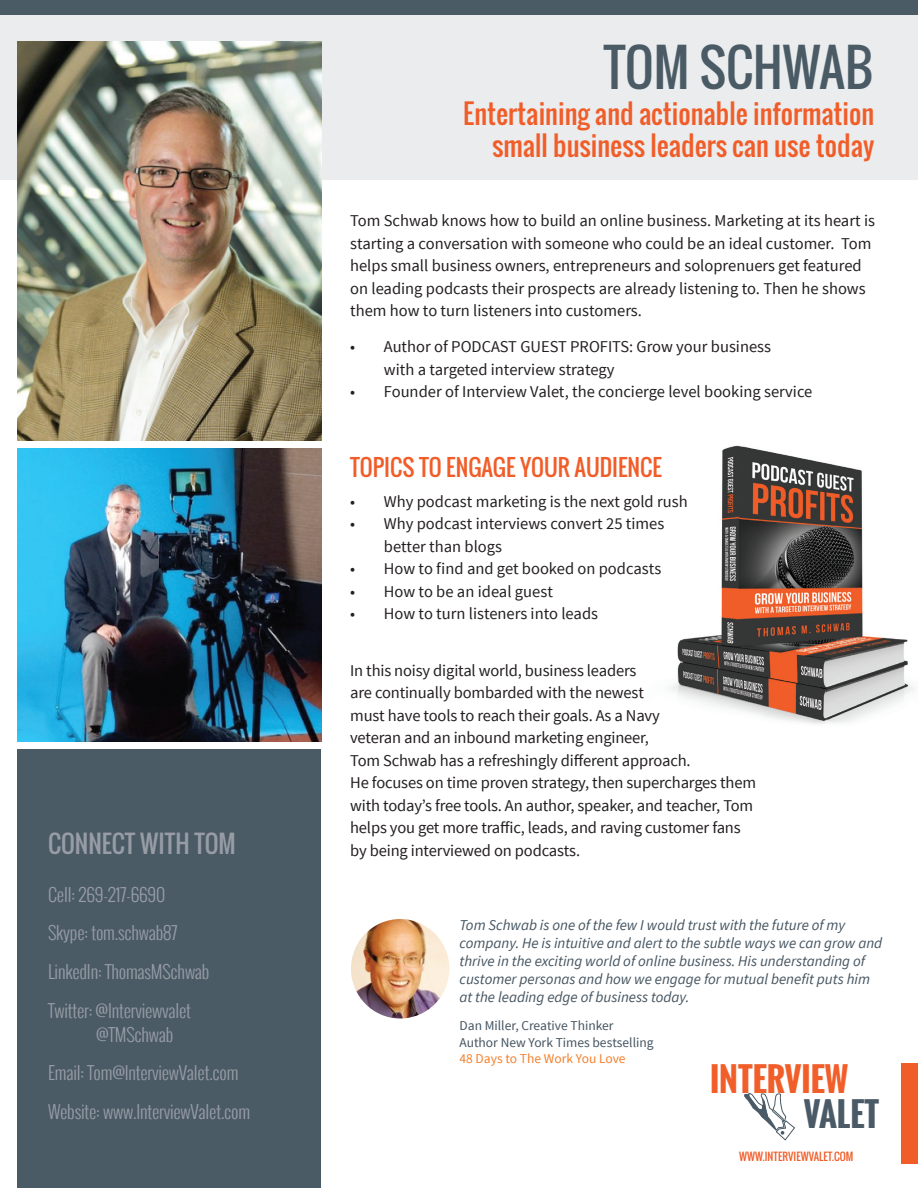
<style>
.page{position:relative;width:918px;height:1188px;background:#fff}
.page>*{position:absolute;margin:0;border:0;box-sizing:border-box;transform-origin:0 0}
.t1{font:49.8px "Oswald";color:#4a5b66}
.t2{font:700 32.85px "Oswald";color:#f15e29}
.t3{font:700 32.85px "Oswald";color:#4a5a66}
.t4{font:26.55px/31.8px "Oswald";color:#f15d29;text-align:right}
.t5{font:24px "Oswald";color:#989ca5}
.t6{font:22.5px "Oswald";color:#f15d29}
.t7{font:300 18px/38.5px "Oswald";letter-spacing:-.01em;color:#989ca5}
.t8{font:16.5px/22.5px "Source Sans Pro";letter-spacing:-.005em;color:#231f20}
.t9{font:italic 15px/18px "Source Sans Pro";color:#445460}
.t10{font:13.5px/16.2px "Source Sans Pro";color:#445460}
.t11{font:13.5px "Source Sans Pro";color:#f4802b}
.t12{font:10.5px "Oswald";color:#f15d29}
</style>
<div class="page">
<img style="left:670px;top:445px;width:244px;height:279px">
<div style="left:901px;top:1063px;width:17px;height:101px;background:#f15d29"></div>
<div style="left:0;top:0;width:918px;height:179px;background:#eaeced"></div>
<div style="left:0;top:0;width:918px;height:14px;background:#4a5b66"></div>
<div style="left:18px;top:749px;width:303px;height:439px;background:#4a5b66"></div>
<svg style="left:744px;top:1093px;width:51px;height:48px"></svg>
<img style="left:351px;top:919px;width:98px;height:100px">
<img style="left:18px;top:41px;width:303px;height:399px">
<img style="left:18px;top:449px;width:303px;height:292px">
<h3 class="t5" style="left:48px;top:825px;width:189px">CONNECT WITH TOM</h3>
<p class="t7" style="left:48px;top:875px;width:163px">Cell: 269-217-6690<br>Skype: tom.schwab87<br>LinkedIn: ThomasMSchwab<br>Twitter: @Interviewvalet</p>
<p class="t7" style="left:48px;top:1015px;width:204px;text-indent:48px">@TMSchwab<br>Email: Tom@InterviewValet.com<br>Website: www.InterviewValet.com</p>
<h1 class="t1" style="left:604px;top:30px;width:271px">TOM SCHWAB</h1>
<h3 class="t4" style="left:463px;top:98px;width:413px">Entertaining and actionable information small business leaders can use today</h3>
<p class="t8" style="left:350px;top:210px;width:526px">Tom Schwab knows how to build an online business. Marketing at its heart is starting a conversation with someone who could be an ideal customer. Tom helps small business owners, entrepreneurs and soloprenuers get featured on leading podcasts their prospects are already listening to. Then he shows them how to turn listeners into customers.</p>
<p class="t8" style="left:384px;top:336px;width:389px;text-indent:-34px">• Author of PODCAST GUEST PROFITS: Grow your business with a targeted interview strategy</p>
<p class="t8" style="left:350px;top:381px;width:464px">• Founder of Interview Valet, the concierge level booking service</p>
<h3 class="t6" style="left:350px;top:451px;width:313px">TOPICS TO ENGAGE YOUR AUDIENCE</h3>
<p class="t8" style="left:350px;top:490px;width:339px">• Why podcast marketing is the next gold rush</p>
<p class="t8" style="left:384px;top:513px;width:282px;text-indent:-34px">• Why podcast interviews convert 25 times better than blogs</p>
<p class="t8" style="left:350px;top:558px;width:313px">• How to find and get booked on podcasts</p>
<p class="t8" style="left:350px;top:580px;width:204px">• How to be an ideal guest</p>
<p class="t8" style="left:350px;top:603px;width:249px">• How to turn listeners into leads</p>
<p class="t8" style="left:350px;top:659px;width:407px">In this noisy digital world, business leaders<br>are continually bombarded with the newest<br>must have tools to reach their goals. As a Navy<br>veteran and an inbound marketing engineer,<br>Tom Schwab has a refreshingly different approach.<br>He focuses on time proven strategy, then supercharges them with today’s free tools. An author, speaker, and teacher, Tom helps you get more traffic, leads, and raving customer fans by being interviewed on podcasts.</p>
<p class="t9" style="left:460px;top:916px;width:424px">Tom Schwab is one of the few I would trust with the future of my company. He is intuitive and alert to the subtle ways we can grow and thrive in the exciting world of online business. His understanding of customer personas and how we engage for mutual benefit puts him at the leading edge of business today.</p>
<p class="t10" style="left:460px;top:1018px;width:196px">Dan Miller, Creative Thinker<br>Author New York Times bestselling</p>
<p class="t11" style="left:460px;top:1050px;width:168px">48 Days to The Work You Love</p>
<h2 class="t2" style="left:710px;top:1055px;width:140px">INTERVIEW</h2>
<h2 class="t3" style="left:804px;top:1090px;width:77px">VALET</h2>
<p class="t12" style="left:739px;top:1149px;width:116px">WWW.INTERVIEWVALET.COM</p>
</div>
